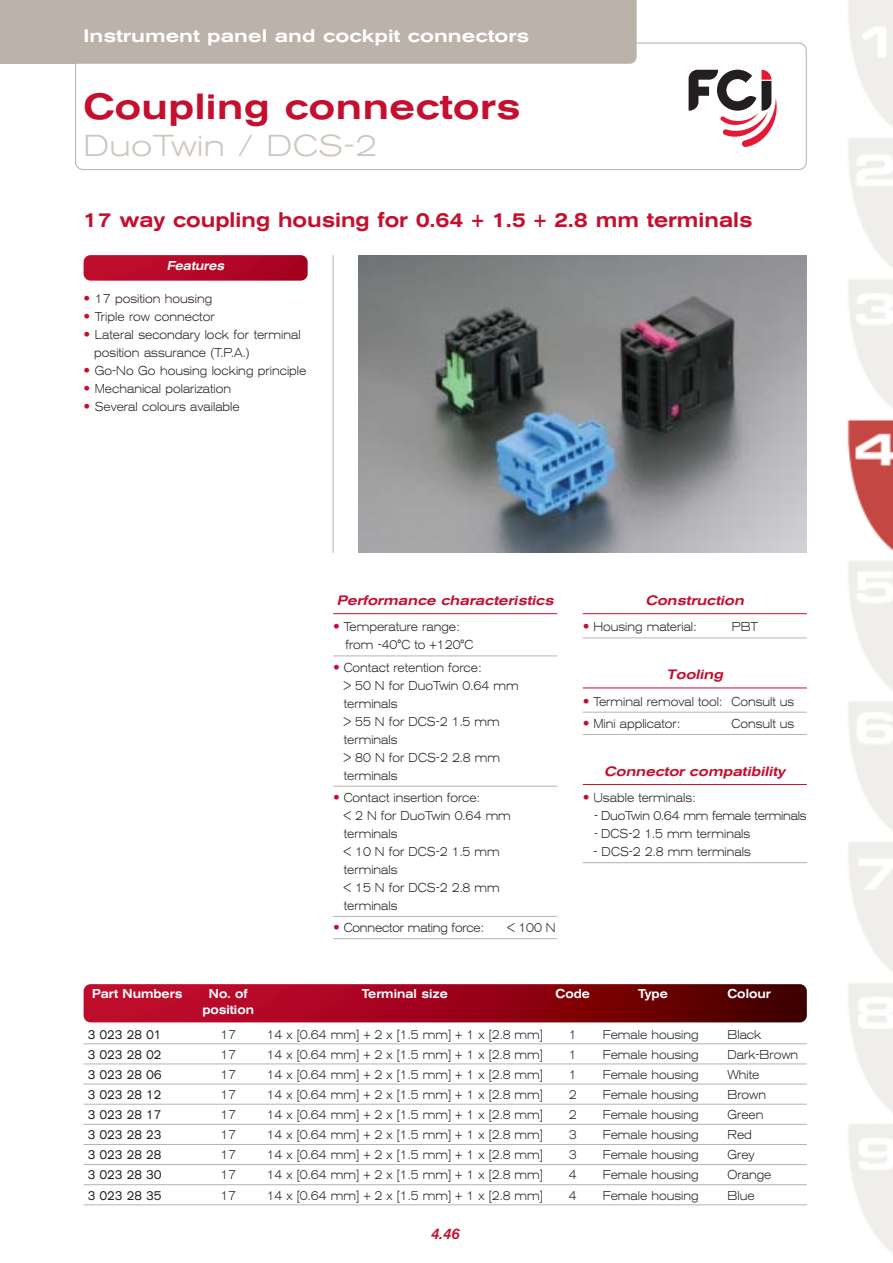
<style>
.page{position:relative;width:893px;height:1263px;background:#fff}
.page>*{position:absolute;margin:0;border:0;box-sizing:border-box;transform-origin:0 0}
.t1{font:500 expanded 36px "Akzidenz Grotesk BE";letter-spacing:.015em;color:#c40f2e;scale:.95 1}
.t2{font:300 expanded 30px "Akzidenz Grotesk BE";letter-spacing:.015em;color:#cdc6be}
.t3{font:500 expanded 21px "Akzidenz Grotesk BE";color:#c40f2e;scale:.9 1}
.t4{font:500 expanded 18px "Akzidenz Grotesk BE";color:#fff}
.t5{font:italic 500 15px "Akzidenz Grotesk BE";color:#c40f2e}
.t6{font:italic 500 expanded 13.5px "Akzidenz Grotesk BE";color:#c40f2e;scale:.95 1}
.t7{font:300 expanded 12.75px/18px "Akzidenz Grotesk BE";color:#231f1f;scale:.85 1}
.t8{font:expanded 12.75px "Akzidenz Grotesk BE";color:#231f1f;scale:.85 1}
.t9{font:500 expanded 12.75px "Akzidenz Grotesk BE";color:#fff;scale:.85 1}
.t10{font:300 expanded 12.75px "Akzidenz Grotesk BE";letter-spacing:-.02em;color:#231f1f;scale:.85 1}
.t11{font:italic 500 expanded 12.75px "Akzidenz Grotesk BE";color:#fff;scale:.85 1}
.s1{font-family:"Helvetica Neue";font-weight:700;font-stretch:normal;font-size:13.5px;color:#c40f2e}
.s2{font-style:italic}
</style>
<div class="page">
<img style="left:846px;top:419px;width:46px;height:132px">
<svg style="left:75px;top:43px;width:731px;height:127px"></svg>
<div style="left:77px;top:0;width:559px;height:64px;background:#bbb2a9"></div>
<div style="left:1px;top:0;width:76px;height:64px;background:#bbb2a9"></div>
<hr style="left:333px;top:255px;width:1px;height:298px;background:#bbb2a9">
<img style="left:358px;top:255px;width:448px;height:298px">
<img style="left:84px;top:255px;width:223px;height:26px;border-radius:7px">
<hr style="left:333px;top:613px;width:224px;height:1px;background:#c40f2e">
<hr style="left:333px;top:656px;width:224px;height:1px;background:#bbb2a9">
<hr style="left:333px;top:786px;width:224px;height:1px;background:#bbb2a9">
<hr style="left:333px;top:916px;width:224px;height:1px;background:#bbb2a9">
<hr style="left:333px;top:938px;width:224px;height:1px;background:#bbb2a9">
<hr style="left:582px;top:613px;width:224px;height:1px;background:#c40f2e">
<hr style="left:582px;top:638px;width:224px;height:1px;background:#bbb2a9">
<hr style="left:582px;top:688px;width:224px;height:1px;background:#c40f2e">
<hr style="left:582px;top:712px;width:224px;height:1px;background:#bbb2a9">
<hr style="left:582px;top:734px;width:224px;height:1px;background:#bbb2a9">
<hr style="left:582px;top:784px;width:224px;height:1px;background:#c40f2e">
<hr style="left:582px;top:862px;width:224px;height:1px;background:#bbb2a9">
<img style="left:84px;top:984px;width:722px;height:38px;border-radius:7px">
<hr style="left:84px;top:1044px;width:722px;height:1px;background:#bbb2a9">
<hr style="left:84px;top:1064px;width:722px;height:1px;background:#bbb2a9">
<hr style="left:84px;top:1084px;width:722px;height:1px;background:#bbb2a9">
<hr style="left:84px;top:1104px;width:722px;height:1px;background:#bbb2a9">
<hr style="left:84px;top:1124px;width:722px;height:1px;background:#bbb2a9">
<hr style="left:84px;top:1144px;width:722px;height:1px;background:#bbb2a9">
<hr style="left:84px;top:1164px;width:722px;height:1px;background:#bbb2a9">
<hr style="left:84px;top:1184px;width:722px;height:1px;background:#bbb2a9">
<hr style="left:84px;top:1205px;width:722px;height:1px;background:#bbb2a9">
<svg style="left:688px;top:70px;width:89px;height:77px"></svg>
<h3 class="t4" style="left:84px;top:30px;width:447px">Instrument panel and cockpit connectors</h3>
<h1 class="t1" style="left:84px;top:94px;width:461px">Coupling connectors</h1>
<h2 class="t2" style="left:84px;top:135px;width:295px">DuoTwin / DCS-2</h2>
<h3 class="t3" style="left:84px;top:213px;width:744px">17 way coupling housing for 0.64 + 1.5 + 2.8 mm terminals</h3>
<p class="t11" style="left:167px;top:261px;width:71px">Features</p>
<p class="t7" style="left:84px;top:291px;width:153px"><span class="s1">•</span> 17 position housing</p>
<p class="t7" style="left:84px;top:309px;width:156px"><span class="s1">•</span> Triple row connector</p>
<p class="t7" style="left:94px;top:327px;width:244px;text-indent:-11px"><span class="s1">•</span> Lateral secondary lock for terminal position assurance (T.P.A.)</p>
<p class="t7" style="left:84px;top:363px;width:264px"><span class="s1">•</span> Go-No Go housing locking principle</p>
<p class="t7" style="left:84px;top:381px;width:175px"><span class="s1">•</span> Mechanical polarization</p>
<p class="t7" style="left:84px;top:399px;width:185px"><span class="s1">•</span> Several colours available</p>
<p class="t6" style="left:337px;top:595px;width:232px">Performance characteristics</p>
<p class="t7" style="left:345px;top:619px;width:152px;text-indent:-12px"><span class="s1">•</span> Temperature range: from -40°C to +120°C</p>
<p class="t7" style="left:344px;top:659px;width:207px;text-indent:-11px"><span class="s1">•</span> Contact retention force:<br>&gt; 50 N for DuoTwin 0.64 mm terminals<br>&gt; 55 N for DCS-2 1.5 mm terminals<br>&gt; 80 N for DCS-2 2.8 mm terminals</p>
<p class="t7" style="left:344px;top:790px;width:198px;text-indent:-11px"><span class="s1">•</span> Contact insertion force:<br>&lt; 2 N for DuoTwin 0.64 mm terminals<br>&lt; 10 N for DCS-2 1.5 mm terminals<br>&lt; 15 N for DCS-2 2.8 mm terminals</p>
<p class="t7" style="left:333px;top:920px;width:179px"><span class="s1">•</span> Connector mating force:</p>
<p class="t7" style="left:507px;top:920px;width:58px">&lt; 100 N</p>
<p class="t6" style="left:645px;top:595px;width:108px">Construction</p>
<p class="t7" style="left:582px;top:619px;width:135px"><span class="s1">•</span> Housing material:</p>
<p class="t7" style="left:731px;top:619px;width:32px">PBT</p>
<p class="t6" style="left:666px;top:670px;width:64px">Tooling</p>
<p class="t7" style="left:582px;top:693px;width:250px"><span class="s1">•</span> Terminal removal tool: Consult us</p>
<p class="t7" style="left:582px;top:716px;width:116px"><span class="s1">•</span> Mini applicator:</p>
<p class="t7" style="left:731px;top:716px;width:75px">Consult us</p>
<p class="t6" style="left:604px;top:766px;width:192px">Connector compatibility</p>
<p class="t7" style="left:582px;top:790px;width:134px"><span class="s1">•</span> Usable terminals:</p>
<p class="t10" style="left:593px;top:811px;width:252px"><span class="s2">-</span> DuoTwin 0.64 mm female terminals</p>
<p class="t7" style="left:593px;top:826px;width:186px"><span class="s2">-</span> DCS-2 1.5 mm terminals</p>
<p class="t7" style="left:593px;top:844px;width:187px">- DCS-2 2.8 mm terminals</p>
<p class="t9" style="left:92px;top:989px;width:108px">Part Numbers</p>
<p class="t9" style="left:209px;top:989px;width:47px">No. of</p>
<p class="t9" style="left:362px;top:989px;width:103px">Terminal size</p>
<p class="t9" style="left:555px;top:989px;width:42px">Code</p>
<p class="t9" style="left:638px;top:989px;width:37px">Type</p>
<p class="t9" style="left:727px;top:989px;width:52px">Colour</p>
<p class="t9" style="left:202px;top:1005px;width:62px">position</p>
<p class="t8" style="left:88px;top:1029px;width:88px">3 023 28 01</p>
<p class="t7" style="left:220px;top:1026px;width:20px">17</p>
<p class="t7" style="left:267px;top:1026px;width:327px">14 x [0.64 mm] + 2 x [1.5 mm] + 1 x [2.8 mm]</p>
<p class="t7" style="left:569px;top:1026px;width:11px">1</p>
<p class="t7" style="left:602px;top:1026px;width:114px">Female housing</p>
<p class="t7" style="left:727px;top:1026px;width:41px">Black</p>
<p class="t8" style="left:88px;top:1050px;width:88px">3 023 28 02</p>
<p class="t7" style="left:220px;top:1046px;width:20px">17</p>
<p class="t7" style="left:267px;top:1046px;width:327px">14 x [0.64 mm] + 2 x [1.5 mm] + 1 x [2.8 mm]</p>
<p class="t7" style="left:569px;top:1046px;width:11px">1</p>
<p class="t7" style="left:602px;top:1046px;width:114px">Female housing</p>
<p class="t7" style="left:727px;top:1046px;width:85px">Dark-Brown</p>
<p class="t8" style="left:88px;top:1070px;width:88px">3 023 28 06</p>
<p class="t7" style="left:220px;top:1066px;width:20px">17</p>
<p class="t7" style="left:267px;top:1066px;width:327px">14 x [0.64 mm] + 2 x [1.5 mm] + 1 x [2.8 mm]</p>
<p class="t7" style="left:569px;top:1066px;width:11px">1</p>
<p class="t7" style="left:602px;top:1066px;width:114px">Female housing</p>
<p class="t7" style="left:727px;top:1066px;width:39px">White</p>
<p class="t8" style="left:88px;top:1090px;width:88px">3 023 28 12</p>
<p class="t7" style="left:220px;top:1087px;width:20px">17</p>
<p class="t7" style="left:267px;top:1087px;width:327px">14 x [0.64 mm] + 2 x [1.5 mm] + 1 x [2.8 mm]</p>
<p class="t7" style="left:569px;top:1087px;width:11px">2</p>
<p class="t7" style="left:602px;top:1087px;width:114px">Female housing</p>
<p class="t7" style="left:727px;top:1087px;width:47px">Brown</p>
<p class="t8" style="left:88px;top:1110px;width:88px">3 023 28 17</p>
<p class="t7" style="left:220px;top:1107px;width:20px">17</p>
<p class="t7" style="left:267px;top:1107px;width:327px">14 x [0.64 mm] + 2 x [1.5 mm] + 1 x [2.8 mm]</p>
<p class="t7" style="left:569px;top:1107px;width:11px">2</p>
<p class="t7" style="left:602px;top:1107px;width:114px">Female housing</p>
<p class="t7" style="left:727px;top:1107px;width:44px">Green</p>
<p class="t8" style="left:88px;top:1130px;width:88px">3 023 28 23</p>
<p class="t7" style="left:220px;top:1127px;width:20px">17</p>
<p class="t7" style="left:267px;top:1127px;width:327px">14 x [0.64 mm] + 2 x [1.5 mm] + 1 x [2.8 mm]</p>
<p class="t7" style="left:569px;top:1127px;width:11px">3</p>
<p class="t7" style="left:602px;top:1127px;width:114px">Female housing</p>
<p class="t7" style="left:727px;top:1127px;width:30px">Red</p>
<p class="t8" style="left:88px;top:1150px;width:88px">3 023 28 28</p>
<p class="t7" style="left:220px;top:1147px;width:20px">17</p>
<p class="t7" style="left:267px;top:1147px;width:327px">14 x [0.64 mm] + 2 x [1.5 mm] + 1 x [2.8 mm]</p>
<p class="t7" style="left:569px;top:1147px;width:11px">3</p>
<p class="t7" style="left:602px;top:1147px;width:114px">Female housing</p>
<p class="t7" style="left:727px;top:1147px;width:33px">Grey</p>
<p class="t8" style="left:88px;top:1170px;width:88px">3 023 28 30</p>
<p class="t7" style="left:220px;top:1167px;width:20px">17</p>
<p class="t7" style="left:267px;top:1167px;width:327px">14 x [0.64 mm] + 2 x [1.5 mm] + 1 x [2.8 mm]</p>
<p class="t7" style="left:569px;top:1167px;width:11px">4</p>
<p class="t7" style="left:602px;top:1167px;width:114px">Female housing</p>
<p class="t7" style="left:727px;top:1167px;width:53px">Orange</p>
<p class="t8" style="left:88px;top:1190px;width:88px">3 023 28 35</p>
<p class="t7" style="left:220px;top:1187px;width:20px">17</p>
<p class="t7" style="left:267px;top:1187px;width:327px">14 x [0.64 mm] + 2 x [1.5 mm] + 1 x [2.8 mm]</p>
<p class="t7" style="left:569px;top:1187px;width:11px">4</p>
<p class="t7" style="left:602px;top:1187px;width:114px">Female housing</p>
<p class="t7" style="left:727px;top:1187px;width:33px">Blue</p>
<p class="t5" style="left:430px;top:1229px;width:31px">4.46</p>
</div>
